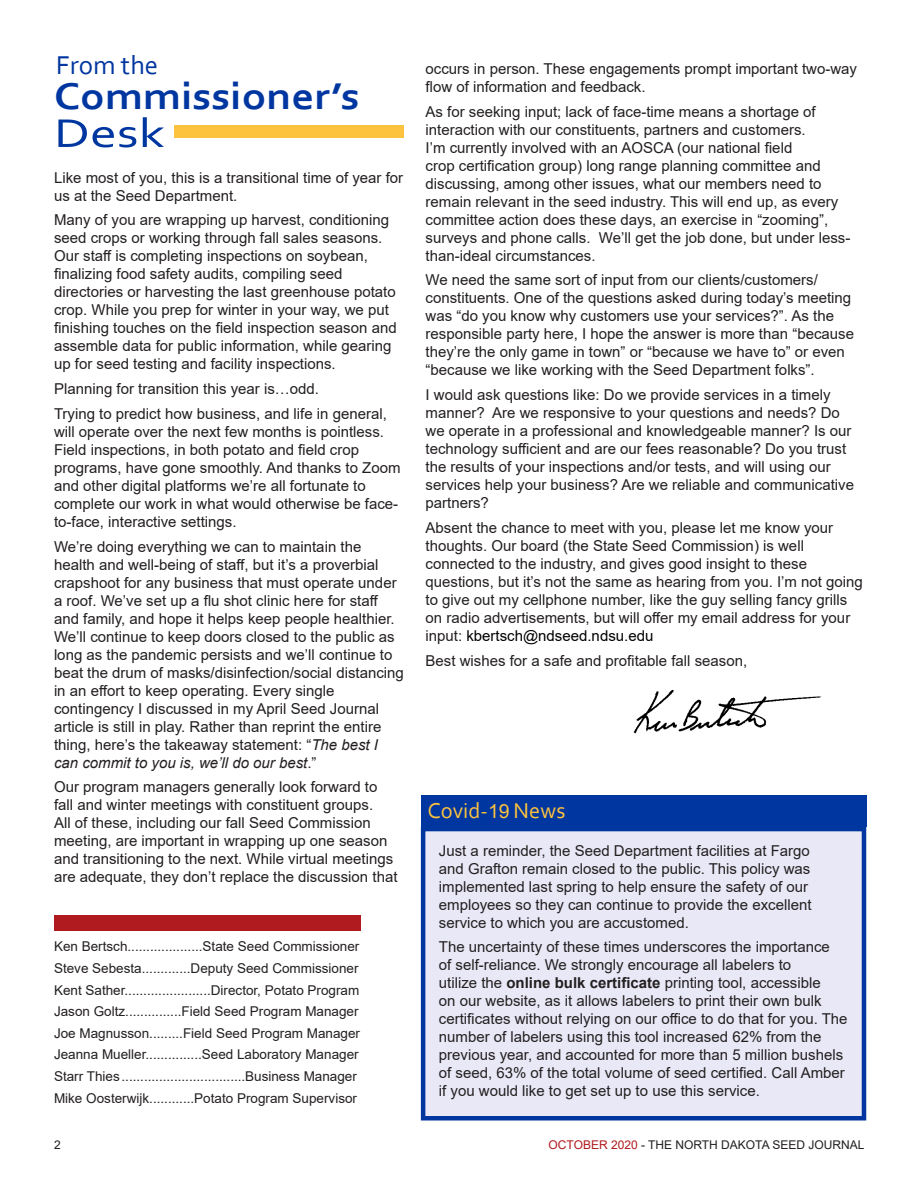
<style>
.page{position:relative;width:918px;height:1188px;background:#fff}
.page>*{position:absolute;margin:0;border:0;box-sizing:border-box;transform-origin:0 0}
.t1{font:42px "Corbel";color:#0036a0;scale:1.28 1}
.t2{font:700 39px "Corbel";color:#0036a0;scale:1.15 1}
.t3{font:27px "Corbel";color:#0036a0}
.Heading_Corbel_15{font:22.5px "Corbel";color:#fec33e}
.t4{font:15px/18px "Arial";color:#231f20}
.t5{font:13.5px "Arial";color:#231f20}
.t6{font:12px "Arial";color:#231f20}
.s1{font-style:italic}
.s2{color:#000}
.s3{font-family:"Arial";font-size:19.5px}
.s4{font-weight:700}
.s5{color:#b01b1f}
</style>
<div class="page">
<div style="left:54px;top:915px;width:307px;height:16px;background:#b01b1f"></div>
<div style="left:174px;top:125px;width:230px;height:13px;background:#fec33e"></div>
<img style="left:633px;top:689px;width:189px;height:45px">
<div style="left:421px;top:795px;width:445px;height:32px;background:#0036a0"></div>
<div style="left:423px;top:829px;width:441px;height:289px;background:#e9e8f6"></div>
<div style="left:421px;top:827px;width:445px;height:293px;border:4px solid #0036a0"></div>
<p class="t3" style="left:56px;top:48px;width:104px">From the</p>
<p class="t2" style="left:54px;top:72px;width:267px">Commissioner’s</p>
<p class="t1" style="left:54px;top:107px;width:88px">Desk</p>
<p class="t4" style="left:54px;top:168px;width:351px">Like most of you, this is a transitional time of year for us at the Seed Department.</p>
<p class="t4" style="left:54px;top:211px;width:344px">Many of you are wrapping up harvest, conditioning seed crops or working through fall sales seasons.<br>Our staff is completing inspections on soybean, finalizing food safety audits, compiling seed directories or harvesting the last greenhouse potato crop. While you prep for winter in your way, we put finishing touches on the field inspection season and assemble data for public information, while gearing up for seed testing and facility inspections.</p>
<p class="t4" style="left:54px;top:380px;width:267px">Planning for transition this year is…odd.</p>
<p class="t4" style="left:54px;top:405px;width:348px">Trying to predict how business, and life in general, will operate over the next few months is pointless.<br>Field inspections, in both potato and field crop programs, have gone smoothly. And thanks to Zoom and other digital platforms we’re all fortunate to complete our work in what would otherwise be face&shy;to-face, interactive settings.</p>
<p class="t4" style="left:54px;top:537px;width:351px">We’re doing everything we can to maintain the health and well-being of staff, but it’s a proverbial crapshoot for any business that must operate under a roof. We’ve set up a flu shot clinic here for staff and family, and hope it helps keep people healthier.<br>We’ll continue to keep doors closed to the public as long as the pandemic persists and we’ll continue to beat the drum of masks/disinfection/social distancing in an effort to keep operating. Every single contingency I discussed in my April Seed Journal article is still in play. Rather than reprint the entire thing, here’s the takeaway statement: “<span class="s1">The best I can commit to you is, we’ll do our best</span>.”</p>
<p class="t4" style="left:54px;top:778px;width:345px">Our program managers generally look forward to fall and winter meetings with constituent groups.<br>All of these, including our fall Seed Commission meeting, are important in wrapping up one season and transitioning to the next. While virtual meetings are adequate, they don’t replace the discussion that</p>
<p class="t5" style="left:54px;top:937px;width:307px">Ken Bertsch....................State Seed Commissioner</p>
<p class="t5" style="left:54px;top:959px;width:306px">Steve Sebesta.............Deputy Seed Commissioner</p>
<p class="t5" style="left:54px;top:981px;width:307px">Kent Sather.......................Director, Potato Program</p>
<p class="t5" style="left:54px;top:1002px;width:306px">Jason Goltz...............Field Seed Program Manager</p>
<p class="t5" style="left:54px;top:1024px;width:308px">Joe Magnusson.........Field Seed Program Manager</p>
<p class="t5" style="left:54px;top:1045px;width:306px">Jeanna Mueller...............Seed Laboratory Manager</p>
<p class="t5" style="left:54px;top:1067px;width:304px">Starr Thies .................................Business Manager</p>
<p class="t5" style="left:54px;top:1089px;width:305px">Mike Oosterwijk............Potato Program Supervisor</p>
<p class="t4" style="left:426px;top:59px;width:433px">occurs in person. These engagements prompt important two-way flow of information and feedback.</p>
<p class="t4" style="left:426px;top:102px;width:426px">As for seeking input; lack of face-time means a shortage of interaction with our constituents, partners and customers.<br>I’m currently involved with an AOSCA (our national field<br>crop certification group) long range planning committee and discussing, among other issues, what our members need to remain relevant in the seed industry. This will end up, as every committee action does these days, an exercise in “zooming”, surveys and phone calls. We’ll get the job done, but under less&shy;than-ideal circumstances.</p>
<p class="t4" style="left:426px;top:271px;width:430px">We need the same sort of input from our clients/customers/ constituents. One of the questions asked during today’s meeting was “do you know why customers use your services?”. As the responsible party here, I hope the answer is more than “because they’re the only game in town” or “because we have to” or even “because we like working with the Seed Department folks”.</p>
<p class="t4" style="left:426px;top:386px;width:430px">I would ask questions like: Do we provide services in a timely manner? Are we responsive to your questions and needs? Do we operate in a professional and knowledgeable manner? Is our technology sufficient and are our fees reasonable? Do you trust the results of your inspections and/or tests, and will using our services help your business? Are we reliable and communicative partners?</p>
<p class="t4" style="left:426px;top:518px;width:439px">Absent the chance to meet with you, please let me know your thoughts. Our board (the State Seed Commission) is well connected to the industry, and gives good insight to these questions, but it’s not the same as hearing from you. I’m not going to give out my cellphone number, like the guy selling fancy grills on radio advertisements, but will offer my email address for your input: <span class="s2">kbertsch@ndseed.ndsu.edu</span></p>
<p class="t4" style="left:426px;top:651px;width:323px">Best wishes for a safe and profitable fall season,</p>
<p class="Heading_Corbel_15" style="left:428px;top:797px;width:139px">Covid-<span class="s3">19</span> News</p>
<p class="t4" style="left:439px;top:841px;width:374px">Just a reminder, the Seed Department facilities at Fargo and Grafton remain closed to the public. This policy was implemented last spring to help ensure the safety of our employees so they can continue to provide the excellent service to which you are accustomed.</p>
<p class="t4" style="left:439px;top:938px;width:410px">The uncertainty of these times underscores the importance<br>of self-reliance. We strongly encourage all labelers to<br>utilize the <span class="s4">online bulk certificate</span> printing tool, accessible<br>on our website, as it allows labelers to print their own bulk certificates without relying on our office to do that for you. The number of labelers using this tool increased 62% from the previous year, and accounted for more than 5 million bushels of seed, 63% of the total volume of seed certified. Call Amber if you would like to get set up to use this service.</p>
<p class="t6" style="left:54px;top:1137px;width:8px">2</p>
<p class="t6" style="left:549px;top:1137px;width:317px"><span class="s5">OCTOBER 2020</span> - THE NORTH DAKOTA SEED JOURNAL</p>
</div>
